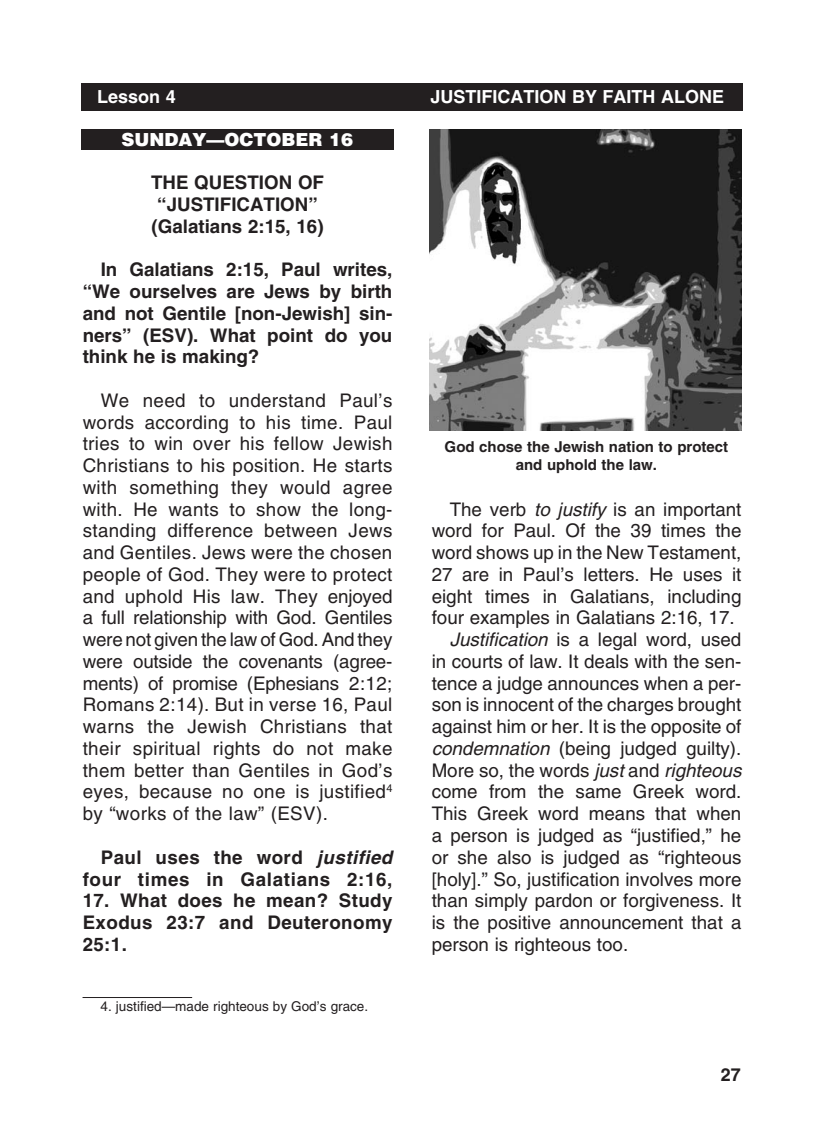
<style>
.page{position:relative;width:824px;height:1148px;background:#fff}
.page>*{position:absolute;margin:0;border:0;box-sizing:border-box;transform-origin:0 0}
._1-Body{font:18.75px/21.8px "Helvetica";color:#231f20;text-align:justify}
._2-Body_bold{font:700 18.75px/21.8px "Helvetica";letter-spacing:.02em;color:#231f20;text-align:justify}
._5-subheads{font:700 18.75px/21.8px "Helvetica";color:#231f20;text-align:center}
.t1{font:700 18px "Helvetica";color:#fff}
.t2{font:900 18px "Helvetica";color:#fff}
.t3{font:700 18px "Helvetica";color:#231f20}
._8-captions{font:700 15px/18px "Helvetica";color:#231f20;text-align:center}
._6-Footnotes_rule{font:13.5px "Helvetica";color:#231f20}
.s1{font-style:italic}
</style>
<div class="page">
<div style="left:81px;top:84px;width:661px;height:27px;background:#231f20"></div>
<div style="left:81px;top:130px;width:313px;height:20px;background:#231f20"></div>
<img style="left:430px;top:130px;width:311px;height:300px">
<hr style="left:82px;top:997px;width:110px;height:1px;background:#231f20">
<p class="t1" style="left:97px;top:86px;width:80px">Lesson 4</p>
<p class="t1" style="left:430px;top:86px;width:22px">Justification</p>
<p class="t1" style="left:572px;top:86px;width:53px">by Faith</p>
<p class="t1" style="left:661px;top:86px;width:26px">Alone</p>
<p class="t2" style="left:121px;top:128px;width:233px">SUNDAY—OCTOBER 16</p>
<p class="_5-subheads" style="left:151px;top:171px;width:174px">THE QUESTION OF “JUSTIFICATION” (Galatians 2:15, 16)</p>
<p class="_2-Body_bold" style="left:83px;top:258px;width:311px;text-indent:18px">In Galatians 2:15, Paul writes, “We ourselves are Jews by birth and not Gentile [non-Jewish] sin&shy;ners” (ESV). What point do you think he is making?</p>
<p class="_1-Body" style="left:83px;top:389px;width:311px;text-indent:18px">We need to understand Paul’s words according to his time. Paul tries to win over his fellow Jewish Christians to his position. He starts with something they would agree with. He wants to show the long&shy;standing difference between Jews and Gentiles. Jews were the chosen people of God. They were to protect and uphold His law. They enjoyed a full relationship with God. Gentiles were not given the law of God. And they were outside the covenants (agree&shy;ments) of promise (Ephesians 2:12; Romans 2:14). But in verse 16, Paul warns the Jewish Christians that their spiritual rights do not make them better than Gentiles in God’s eyes, because no one is justified<sup>4 </sup>by “works of the law” (ESV).</p>
<p class="_2-Body_bold" style="left:83px;top:846px;width:311px;text-align:right">Paul uses the word <span class="s1">justified </span>four times in Galatians 2:16,</p>
<p class="_2-Body_bold" style="left:83px;top:889px;width:311px">17. What does he mean? Study Exodus 23:7 and Deuteronomy 25:1.</p>
<p class="_6-Footnotes_rule" style="left:101px;top:998px;width:267px">4. justified—made righteous by God’s grace.</p>
<p class="_8-captions" style="left:444px;top:437px;width:285px">God chose the Jewish nation to protect and uphold the law.</p>
<p class="_1-Body" style="left:431px;top:498px;width:311px;text-indent:18px">The verb <span class="s1">to justify</span> is an important word for Paul. Of the 39 times the word shows up in the New Testament, 27 are in Paul’s letters. He uses it eight times in Galatians, including four examples in Galatians 2:16, 17.</p>
<p class="_1-Body" style="left:431px;top:628px;width:311px;text-align:left;text-indent:18px"><span class="s1">Justification</span> is a legal word, used in courts of law. It deals with the sen&shy;tence a judge announces when a per&shy;son is innocent of the charges brought against him or her. It is the opposite of <span class="s1">condemnation</span> (being judged guilty).<br>More so, the words <span class="s1">just</span> and <span class="s1">righteous </span>come from the same Greek word.<br>This Greek word means that when a person is judged as “justified,” he or she also is judged as “righteous [holy].” So, justification involves more than simply pardon or forgiveness. It is the positive announcement that a person is righteous too.</p>
<p class="t3" style="left:720px;top:1063px;width:22px">27</p>
</div>
